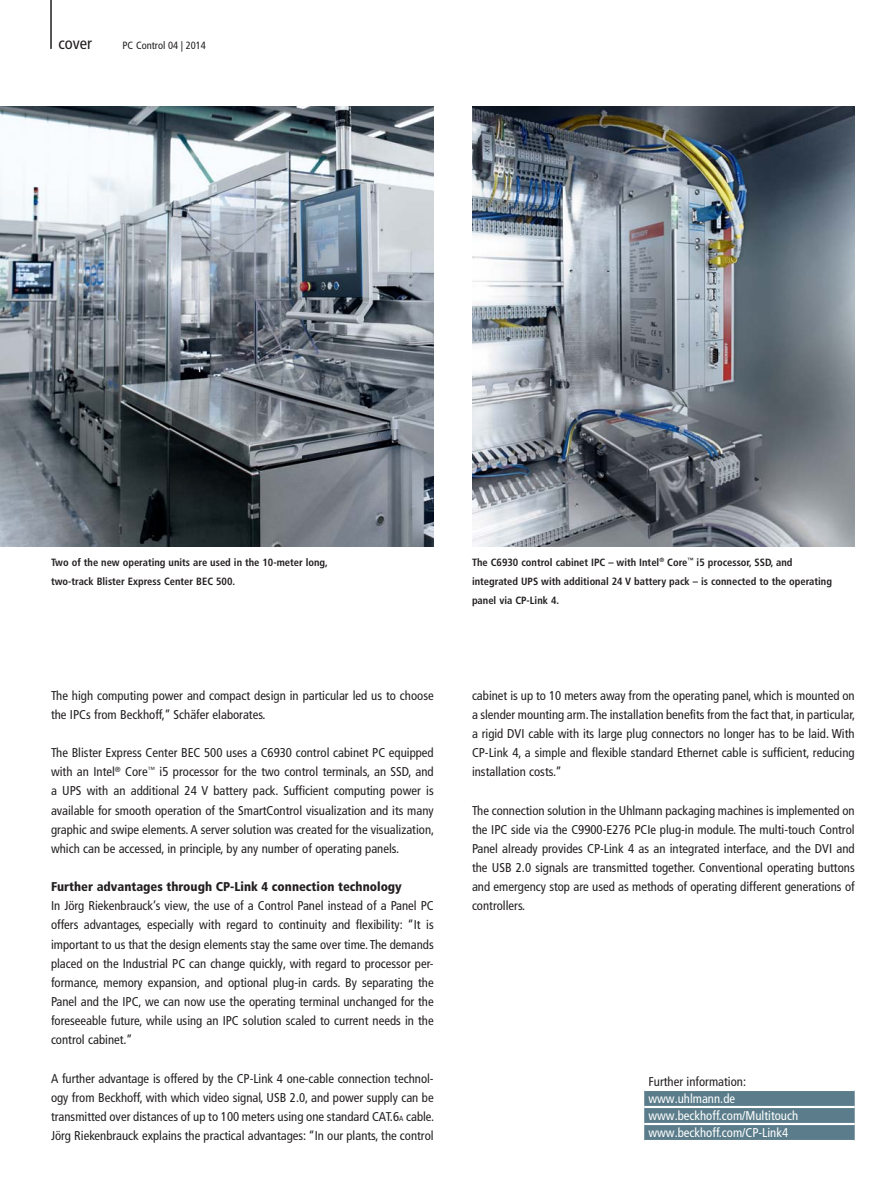
<style>
.page{position:relative;width:893px;height:1191px;background:#fff}
.page>*{position:absolute;margin:0;border:0;box-sizing:border-box;transform-origin:0 0}
.t1{font:condensed 16.5px "Frutiger LT Pro";color:#231f20}
.t2{font:condensed 12.75px/19.2px "Frutiger LT Pro";color:#231f20;text-align:justify}
.t3{font:condensed 12.75px/17px "Frutiger LT Pro";color:#fff}
.t4{font:900 condensed 12.75px "Frutiger LT Pro";color:#231f20}
.t5{font:700 condensed 10.5px/19.2px "Frutiger LT Pro";color:#231f20}
.t6{font:condensed 10.5px "Frutiger LT Pro";color:#231f20}
.s1{font-size:7.35px}
</style>
<div class="page">
<hr style="left:50px;top:0;width:2px;height:49px;background:#231f20">
<svg style="left:644px;top:1091px;width:211px;height:49px;background:#5c7e8c"></svg>
<hr style="left:644px;top:1106px;width:211px;height:2px;background:#fff">
<hr style="left:644px;top:1123px;width:211px;height:2px;background:#fff">
<img style="left:0;top:106px;width:434px;height:440px">
<img style="left:472px;top:106px;width:383px;height:440px">
<p class="t1" style="left:58px;top:37px;width:35px">cover</p>
<p class="t6" style="left:123px;top:41px;width:85px">PC Control 04 | 2014</p>
<p class="t5" style="left:51px;top:553px;width:278px">Two of the new operating units are used in the 10-meter long, two-track Blister Express Center BEC 500.</p>
<p class="t5" style="left:472px;top:553px;width:362px">The C6930 control cabinet IPC – with Intel<sup>®</sup> Core<sup>™</sup> i5 processor, SSD, and integrated UPS with additional 24 V battery pack – is connected to the operating panel via CP-Link 4.</p>
<p class="t2" style="left:51px;top:687px;width:384px">The high computing power and compact design in particular led us to choose the IPCs from Beckhoff,” Schäfer elaborates.</p>
<p class="t2" style="left:51px;top:744px;width:385px">The Blister Express Center BEC 500 uses a C6930 control cabinet PC equipped with an Intel<sup>®</sup> Core<sup>™</sup> i5 processor for the two control terminals, an SSD, and a UPS with an additional 24 V battery pack. Sufficient computing power is available for smooth operation of the SmartControl visualization and its many graphic and swipe elements. A server solution was created for the visualization, which can be accessed, in principle, by any number of operating panels.</p>
<p class="t4" style="left:51px;top:882px;width:352px">Further advantages through CP-Link 4 connection technology</p>
<p class="t2" style="left:51px;top:897px;width:384px">In Jörg Riekenbrauck’s view, the use of a Control Panel instead of a Panel PC offers advantages, especially with regard to continuity and flexibility: “It is important to us that the design elements stay the same over time. The demands placed on the Industrial PC can change quickly, with regard to processor per&shy;formance, memory expansion, and optional plug-in cards. By separating the Panel and the IPC, we can now use the operating terminal unchanged for the foreseeable future, while using an IPC solution scaled to current needs in the control cabinet.”</p>
<p class="t2" style="left:51px;top:1070px;width:385px">A further advantage is offered by the CP-Link 4 one-cable connection technol&shy;ogy from Beckhoff, with which video signal, USB 2.0, and power supply can be transmitted over distances of up to 100 meters using one standard CAT.6<span class="s1">A</span> cable.<br>Jörg Riekenbrauck explains the practical advantages: “In our plants, the control</p>
<p class="t2" style="left:472px;top:687px;width:385px">cabinet is up to 10 meters away from the operating panel, which is mounted on a slender mounting arm. The installation benefits from the fact that, in particular, a rigid DVI cable with its large plug connectors no longer has to be laid. With CP-Link 4, a simple and flexible standard Ethernet cable is sufficient, reducing installation costs.”</p>
<p class="t2" style="left:472px;top:802px;width:384px">The connection solution in the Uhlmann packaging machines is implemented on the IPC side via the C9900-E276 PCIe plug-in module. The multi-touch Control Panel already provides CP-Link 4 as an integrated interface, and the DVI and the USB 2.0 signals are transmitted together. Conventional operating buttons and emergency stop are used as methods of operating different generations of controllers.</p>
<p class="t2" style="left:648px;top:1073px;width:99px">Further information:</p>
<p class="t3" style="left:648px;top:1091px;width:151px">www.uhlmann.de www.beckhoff.com/Multitouch www.beckhoff.com/CP-Link4</p>
</div>
